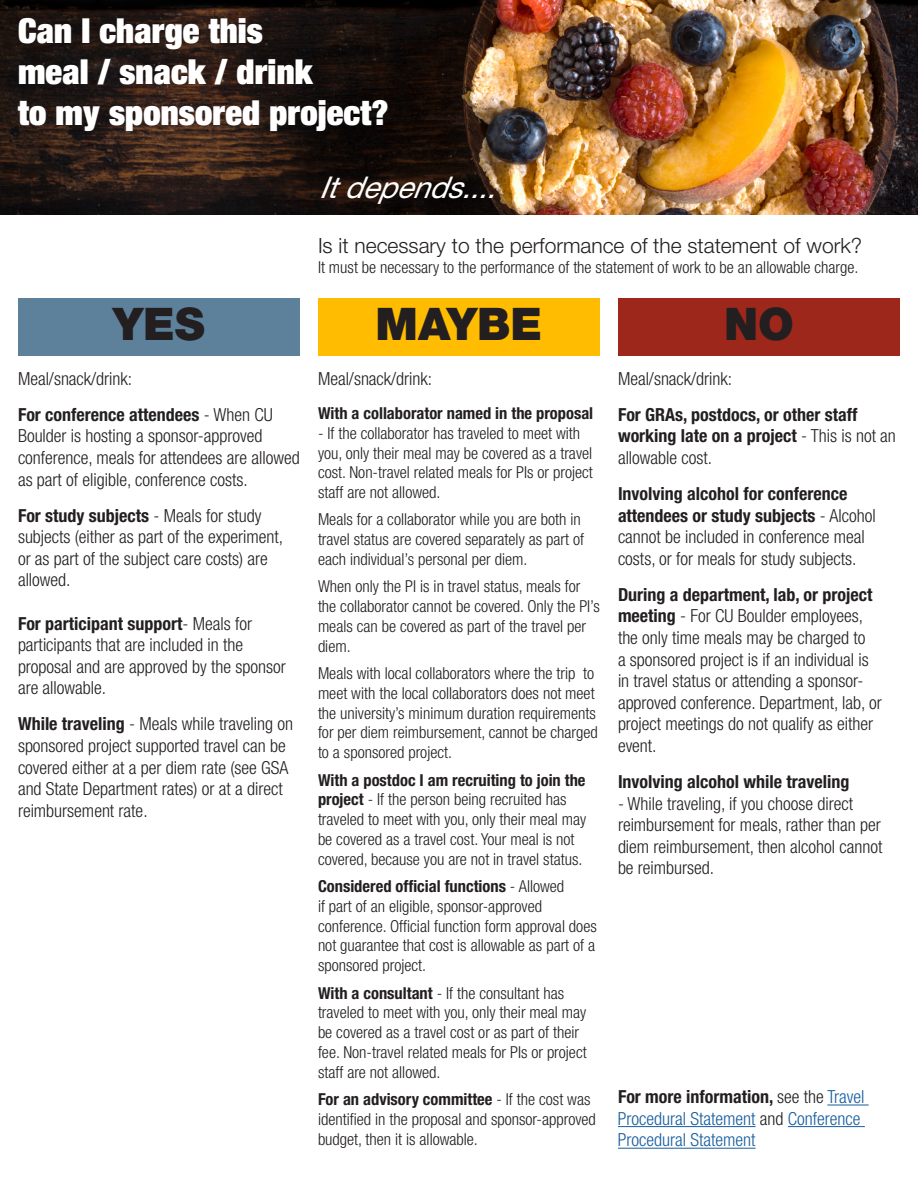
<style>
.page{position:relative;width:918px;height:1188px;background:#fff}
.page>*{position:absolute;margin:0;border:0;box-sizing:border-box;transform-origin:0 0}
.t1{font:900 45px "Helvetica Neue LT Std";color:#231f20}
.t2{font:900 condensed 34.5px "Helvetica Neue LT Std";letter-spacing:.005em;color:#fff}
.t3{font:italic 30px "Helvetica Neue LT Std";color:#fff}
.t4{font:300 21px "Helvetica Neue LT Std";color:#231f20}
.t5{font:300 condensed 18px/21.6px "Helvetica Neue LT Std";color:#231f20}
.t6{font:700 condensed 18px/21.6px "Helvetica Neue LT Std";color:#231f20}
.t7{font:300 condensed 18px/21.6px "Helvetica Neue LT Std";color:#175d9e}
.t8{font:300 condensed 16.5px/19.8px "Helvetica Neue LT Std";color:#231f20}
.t9{font:700 condensed 16.5px "Helvetica Neue LT Std";color:#231f20}
.s1{font-weight:700}
.s2{font-weight:300}
.s3{font-weight:700;color:#231f20}
.s4{color:#231f20}
</style>
<div class="page">
<img style="left:0;top:0;width:918px;height:214px">
<div style="left:18px;top:298px;width:282px;height:58px;background:#5d819b"></div>
<div style="left:318px;top:298px;width:282px;height:58px;background:#ffbc00"></div>
<div style="left:618px;top:298px;width:282px;height:58px;background:#9d271b"></div>
<hr style="left:827px;top:1105px;width:42px;height:1px;background:#175d9e">
<hr style="left:618px;top:1126px;width:138px;height:1px;background:#175d9e">
<hr style="left:788px;top:1126px;width:77px;height:1px;background:#175d9e">
<hr style="left:618px;top:1148px;width:138px;height:1px;background:#175d9e">
<p class="t2" style="left:18px;top:8px;width:246px">Can I charge this</p>
<p class="t2" style="left:18px;top:50px;width:296px">meal / snack / drink</p>
<p class="t2" style="left:18px;top:91px;width:372px">to my sponsored project?</p>
<p class="t3" style="left:319px;top:169px;width:192px">Itdepends....</p>
<p class="t4" style="left:318px;top:233px;width:546px">Is it necessary to the performance of the statement of work?</p>
<p class="t8" style="left:318px;top:257px;width:542px">It must be necessary to the performance of the statement of work to be an allowable charge.</p>
<p class="t1" style="left:113px;top:297px;width:93px">YES</p>
<p class="t1" style="left:376px;top:297px;width:168px">MAYBE</p>
<p class="t1" style="left:724px;top:297px;width:71px">NO</p>
<p class="t5" style="left:18px;top:367px;width:116px">Meal/snack/drink:</p>
<p class="t5" style="left:18px;top:403px;width:283px"><span class="s1">For conference attendees</span> - When CU Boulder is hosting a sponsor-approved conference, meals for attendees are allowed as part of eligible, conference costs.</p>
<p class="t5" style="left:18px;top:504px;width:267px"><span class="s1">For study subjects</span> - Meals for study subjects (either as part of the experiment, or as part of the subject care costs) are allowed.</p>
<p class="t5" style="left:18px;top:612px;width:269px"><span class="s1">For participant support</span>- Meals for participants that are included in the proposal and are approved by the sponsor are allowable.</p>
<p class="t5" style="left:18px;top:713px;width:277px"><span class="s1">While traveling</span> - Meals while traveling on sponsored project supported travel can be covered either at a per diem rate (see GSA and State Department rates) or at a direct reimbursement rate.</p>
<p class="t5" style="left:318px;top:367px;width:116px">Meal/snack/drink:</p>
<p class="t9" style="left:318px;top:403px;width:277px">With a collaborator named in the proposal</p>
<p class="t8" style="left:318px;top:423px;width:276px">- If the collaborator has traveled to meet with you, only their meal may be covered as a travel cost. Non-travel related meals for PIs or project staff are not allowed.</p>
<p class="t8" style="left:318px;top:510px;width:268px">Meals for a collaborator while you are both in travel status are covered separately as part of each individual’s personal per diem.</p>
<p class="t8" style="left:318px;top:576px;width:283px">When only the PI is in travel status, meals for the collaborator cannot be covered. Only the PI’s meals can be covered as part of the travel per diem.</p>
<p class="t8" style="left:318px;top:663px;width:281px">Meals with local collaborators where the trip to meet with the local collaborators does not meet the university’s minimum duration requirements for per diem reimbursement, cannot be charged to a sponsored project.</p>
<p class="t8" style="left:318px;top:770px;width:270px"><span class="s1">With a postdoc I am recruiting to join the project</span> - If the person being recruited has traveled to meet with you, only their meal may be covered as a travel cost. Your meal is not covered, because you are not in travel status.</p>
<p class="t8" style="left:318px;top:876px;width:280px"><span class="s1">Considered official functions</span> - Allowed<br>if part of an eligible, sponsor-approved conference. Official function form approval does not guarantee that cost is allowable as part of a sponsored project.</p>
<p class="t8" style="left:318px;top:983px;width:270px"><span class="s1">With a consultant</span> - If the consultant has traveled to meet with you, only their meal may be covered as a travel cost or as part of their fee. Non-travel related meals for PIs or project staff are not allowed.</p>
<p class="t8" style="left:318px;top:1089px;width:279px"><span class="s1">For an advisory committee</span> - If the cost was identified in the proposal and sponsor-approved budget, then it is allowable.</p>
<p class="t5" style="left:618px;top:367px;width:116px">Meal/snack/drink:</p>
<p class="t6" style="left:618px;top:403px;width:279px">For GRAs, postdocs, or other staff working late on a project <span class="s2">- This is not an allowable cost.</span></p>
<p class="t5" style="left:618px;top:483px;width:259px"><span class="s1">Involving alcohol for conference attendees or study subjects</span> - Alcohol cannot be included in conference meal costs, or for meals for study subjects.</p>
<p class="t5" style="left:618px;top:583px;width:265px"><span class="s1">During a department, lab, or project meeting</span> - For CU Boulder employees, the only time meals may be charged to<br>a sponsored project is if an individual is in travel status or attending a sponsor&shy;approved conference. Department, lab, or project meetings do not qualify as either event.</p>
<p class="t6" style="left:618px;top:770px;width:233px">Involving alcohol while traveling</p>
<p class="t5" style="left:618px;top:792px;width:266px">- While traveling, if you choose direct reimbursement for meals, rather than per diem reimbursement, then alcohol cannot be reimbursed.</p>
<p class="t7" style="left:618px;top:1086px;width:248px"><span class="s3">For more information,</span> <span class="s4">see the</span> Travel<br>Procedural Statement <span class="s4">and</span> Conference<br>Procedural Statement</p>
</div>
